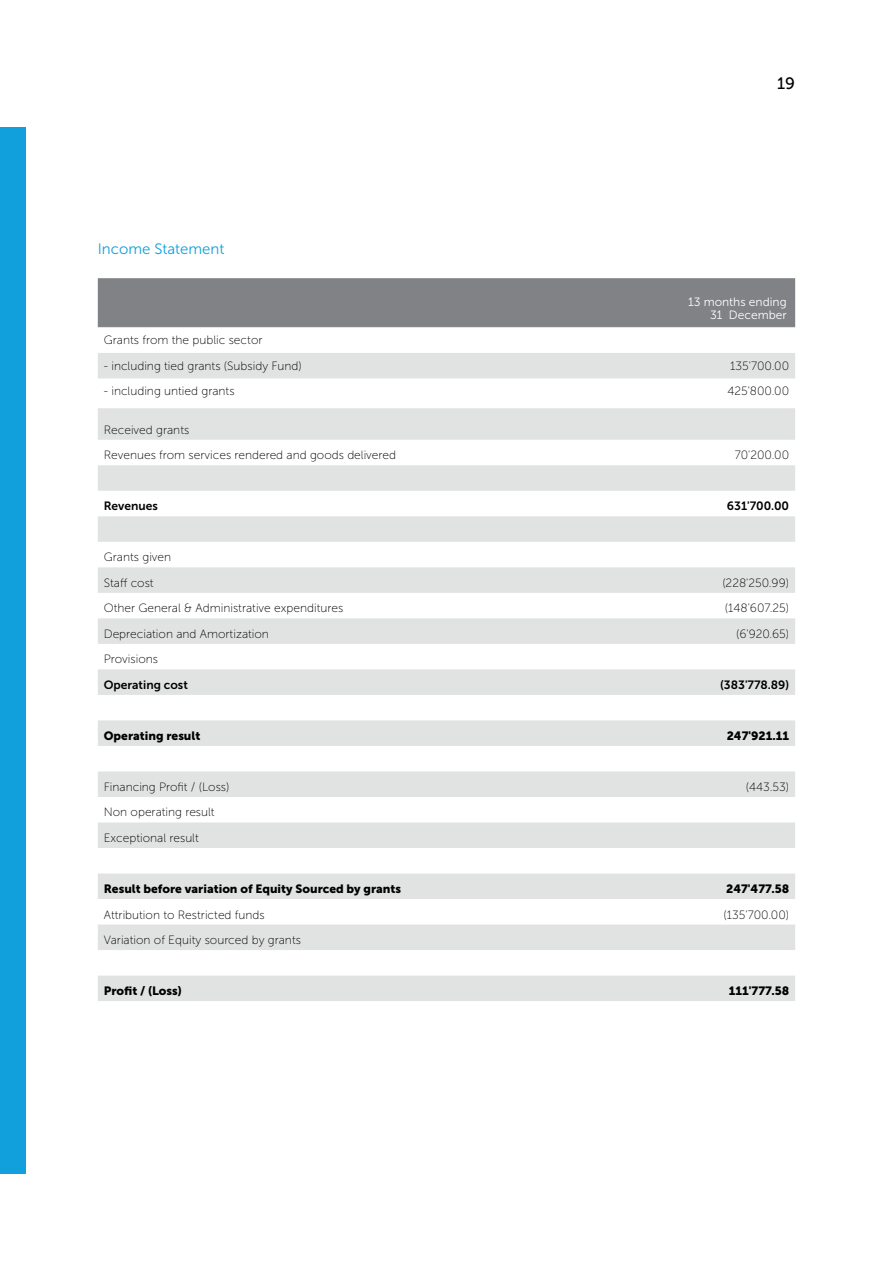
<style>
.page{position:relative;width:893px;height:1263px;background:#fff}
.page>*{position:absolute;margin:0;border:0;box-sizing:border-box;transform-origin:0 0}
.t1{font:16.5px "Museo Sans 500";color:#000}
.t2{font:15px "Museo Sans 300";color:#11a0dc}
.t3{font:12px/25.5px "Museo Sans 100";color:#000}
.t4{font:12px "Museo Sans 900";color:#000}
.t5{font:12px "Museo Sans 700";color:#000}
.t6{font:12px/12.8px "Museo Sans 300";color:#fff;text-align:right}
</style>
<div class="page">
<div style="left:0;top:128px;width:26px;height:1046px;background:#11a0dc"></div>
<div style="left:98px;top:278px;width:697px;height:49px;background:#808285"></div>
<svg style="left:98px;top:353px;width:697px;height:648px;fill:#e1e3e2"></svg>
<hr style="left:98px;top:327px;width:575px;height:1px;background:#e1e3e2">
<hr style="left:673px;top:327px;width:122px;height:1px;background:#e1e3e2">
<p class="t2" style="left:98px;top:240px;width:128px">Income Statement</p>
<h1 class="t1" style="left:777px;top:75px;width:20px">19</h1>
<p class="t6" style="left:688px;top:296px;width:100px">13 months ending<br>31 December</p>
<p class="t3" style="left:104px;top:328px;width:160px">Grants from the public sector</p>
<p class="t3" style="left:104px;top:353px;width:200px">- including tied grants (Subsidy Fund)</p>
<p class="t3" style="left:730px;top:353px;width:60px">135'700.00</p>
<p class="t3" style="left:104px;top:379px;width:132px">- including untied grants</p>
<p class="t3" style="left:727px;top:379px;width:63px">425'800.00</p>
<p class="t3" style="left:104px;top:417px;width:294px">Received grants<br>Revenues from services rendered and goods delivered</p>
<p class="t3" style="left:735px;top:442px;width:56px">70'200.00</p>
<p class="t5" style="left:104px;top:499px;width:56px">Revenues</p>
<p class="t5" style="left:727px;top:499px;width:64px">631'700.00</p>
<p class="t3" style="left:104px;top:545px;width:69px">Grants given<br>Staff cost</p>
<p class="t3" style="left:722px;top:570px;width:68px">(228'250.99)</p>
<p class="t3" style="left:104px;top:596px;width:241px">Other General &amp; Administrative expenditures</p>
<p class="t3" style="left:725px;top:596px;width:66px">(148'607.25)</p>
<p class="t3" style="left:104px;top:621px;width:167px">Depreciation and Amortization</p>
<p class="t3" style="left:736px;top:621px;width:55px">(6'920.65)</p>
<p class="t3" style="left:104px;top:647px;width:56px">Provisions</p>
<p class="t5" style="left:104px;top:678px;width:86px">Operating cost</p>
<p class="t5" style="left:720px;top:678px;width:70px">(383'778.89)</p>
<p class="t4" style="left:104px;top:729px;width:98px">Operating result</p>
<p class="t4" style="left:727px;top:729px;width:64px">247'921.11</p>
<p class="t3" style="left:104px;top:774px;width:127px">Financing Profit / (Loss)</p>
<p class="t3" style="left:746px;top:774px;width:45px">(443.53)</p>
<p class="t3" style="left:104px;top:800px;width:112px">Non operating result<br>Exceptional result</p>
<p class="t4" style="left:104px;top:882px;width:299px">Result before variation of Equity Sourced by grants</p>
<p class="t4" style="left:726px;top:882px;width:64px">247'477.58</p>
<p class="t3" style="left:104px;top:902px;width:162px">Attribution to Restricted funds</p>
<p class="t3" style="left:724px;top:902px;width:67px">(135'700.00)</p>
<p class="t3" style="left:104px;top:927px;width:199px">Variation of Equity sourced by grants</p>
<p class="t4" style="left:104px;top:984px;width:80px">Profit / (Loss)</p>
<p class="t4" style="left:729px;top:984px;width:62px">111'777.58</p>
</div>
